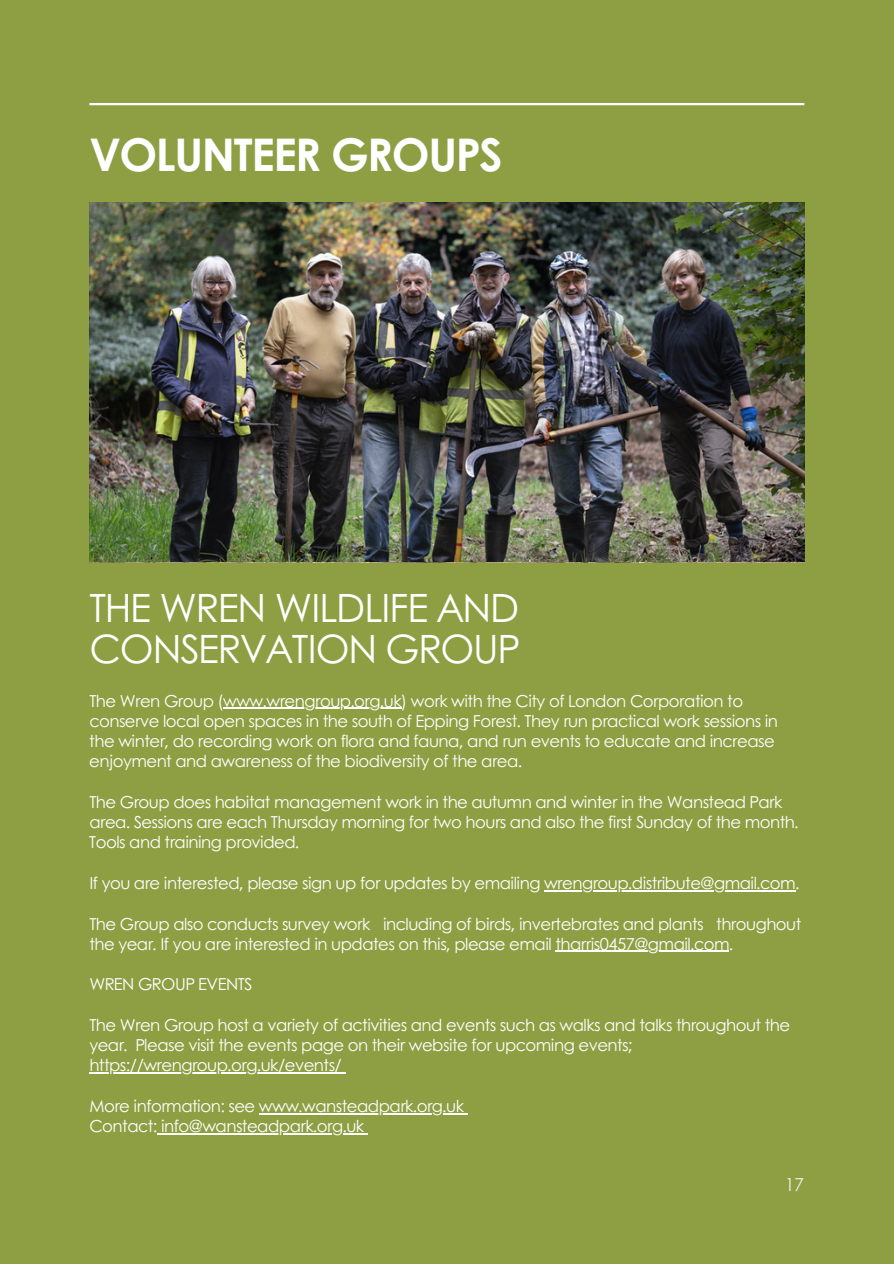
<style>
.page{position:relative;width:894px;height:1264px;background:#fff}
.page>*{position:absolute;margin:0;border:0;box-sizing:border-box;transform-origin:0 0}
.t1{font:700 45px "Century Gothic";letter-spacing:-.03em;color:#fff}
.t2{font:39px/40.5px "Century Gothic";letter-spacing:-.03em;color:#fff}
.t3{font:18px "Century Gothic";color:#eceada}
.t4{font:16.5px/20.2px "Century Gothic";letter-spacing:-.03em;color:#fff}
</style>
<div class="page">
<div style="left:0;top:0;width:893px;height:1263px;background:#8e9f43"></div>
<hr style="left:157px;top:1133px;width:207px;height:1px;background:#fff">
<hr style="left:259px;top:1112px;width:204px;height:2px;background:#fff">
<hr style="left:89px;top:1072px;width:252px;height:1px;background:#fff">
<hr style="left:555px;top:950px;width:174px;height:2px;background:#fff">
<hr style="left:544px;top:890px;width:251px;height:1px;background:#fff">
<hr style="left:223px;top:707px;width:178px;height:2px;background:#fff">
<hr style="left:89px;top:103px;width:715px;height:2px;background:#fff">
<img style="left:89px;top:202px;width:715px;height:359px">
<p class="t1" style="left:89px;top:120px;width:414px">VOLUNTEER GROUPS</p>
<h1 class="t2" style="left:89px;top:586px;width:431px">THE WREN WILDLIFE AND<br>CONSERVATION GROUP</h1>
<p class="t4" style="left:89px;top:689px;width:690px">The Wren Group (www.wrengroup.org.uk) work with the City of London Corporation to conserve local open spaces in the south of Epping Forest. They run practical work sessions in the winter, do recording work on flora and fauna, and run events to educate and increase enjoyment and awareness of the biodiversity of the area.</p>
<p class="t4" style="left:89px;top:791px;width:710px">The Group does habitat management work in the autumn and winter in the Wanstead Park area. Sessions are each Thursday morning for two hours and also the first Sunday of the month.<br>Tools and training provided.</p>
<p class="t4" style="left:89px;top:872px;width:711px">If you are interested, please sign up for updates by emailing wrengroup.distribute@gmail.com.</p>
<p class="t4" style="left:89px;top:912px;width:713px">The Group also conducts survey work including of birds, invertebrates and plants throughout the year. If you are interested in updates on this, please email tharris0457@gmail.com.</p>
<p class="t4" style="left:89px;top:973px;width:164px">WREN GROUP EVENTS</p>
<p class="t4" style="left:89px;top:1013px;width:702px">The Wren Group host a variety of activities and events such as walks and talks throughout the year. Please visit the events page on their website for upcoming events; https://wrengroup.org.uk/events/</p>
<p class="t4" style="left:89px;top:1094px;width:376px">More information: see www.wansteadpark.org.uk<br>Contact: info@wansteadpark.org.uk</p>
<p class="t3" style="left:784px;top:1170px;width:21px">17</p>
</div>
